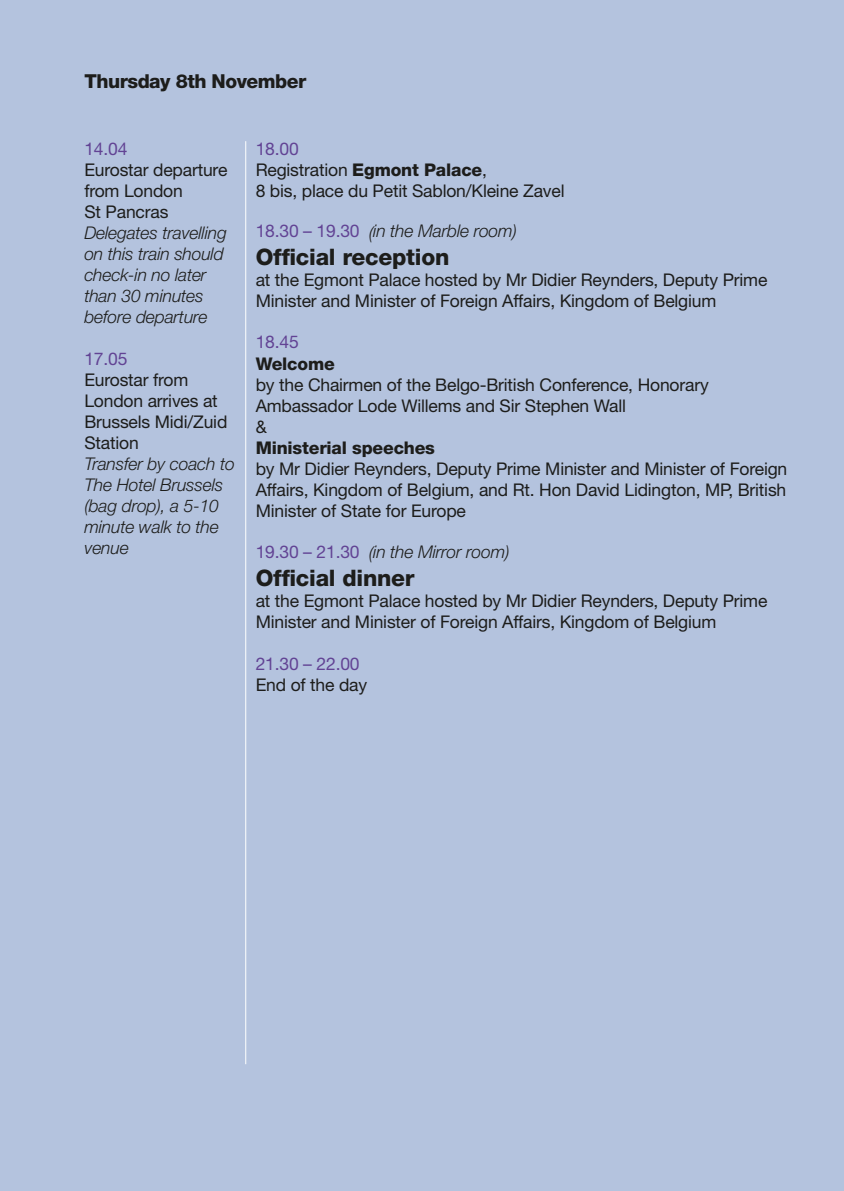
<style>
.page{position:relative;width:844px;height:1191px;background:#fff}
.page>*{position:absolute;margin:0;border:0;box-sizing:border-box;transform-origin:0 0}
.t1{font:800 22.75px "Helvetica Neue";letter-spacing:-.01em;color:#1d1d1b}
.t2{font:800 19.25px "Helvetica Neue";letter-spacing:-.025em;color:#1d1d1b}
.t3{font:17.5px/21px "Helvetica Neue";letter-spacing:-.01em;color:#1d1d1b}
.t4{font:italic 300 17.5px/21px "Helvetica Neue";letter-spacing:-.01em;color:#1d1d1b}
.t5{font:17.5px "Helvetica Neue";letter-spacing:-.01em;color:#624394}
.t6{font:800 17.5px "Helvetica Neue";letter-spacing:-.01em;color:#1d1d1b}
.s1{color:#624394}
.s2{font-weight:800}
.s3{font-weight:400;font-style:normal;color:#624394}
</style>
<div class="page">
<div style="left:0;top:0;width:843px;height:1191px;background:#b4c3de"></div>
<hr style="left:245px;top:141px;width:1px;height:923px;background:#fff">
<p class="t2" style="left:84px;top:70px;width:223px">Thursday 8th November</p>
<p class="t5" style="left:84px;top:138px;width:45px">14.04</p>
<p class="t3" style="left:84px;top:159px;width:144px">Eurostar departure from London<br>St Pancras</p>
<p class="t4" style="left:84px;top:222px;width:144px">Delegates travelling on this train should check-in no later than 30 minutes before departure</p>
<p class="t5" style="left:84px;top:348px;width:45px">17.05</p>
<p class="t3" style="left:84px;top:369px;width:144px">Eurostar from<br>London arrives at<br>Brussels Midi/Zuid<br>Station</p>
<p class="t4" style="left:84px;top:453px;width:152px">Transfer by coach to<br>The Hotel Brussels (bag drop), a 5-10 minute walk to the venue</p>
<p class="t3" style="left:255px;top:138px;width:310px"><span class="s1">18.00<br></span>Registration <span class="s2">Egmont Palace</span>,<br>8 bis, place du Petit Sablon/Kleine Zavel</p>
<p class="t4" style="left:255px;top:220px;width:263px"><span class="s3">18.30 – 19.30</span> (in the Marble room)</p>
<h1 class="t1" style="left:255px;top:244px;width:195px">Official reception</h1>
<p class="t3" style="left:255px;top:269px;width:513px">at the Egmont Palace hosted by Mr Didier Reynders, Deputy Prime<br>Minister and Minister of Foreign Affairs, Kingdom of Belgium</p>
<p class="t5" style="left:255px;top:331px;width:45px">18.45</p>
<p class="t6" style="left:255px;top:354px;width:80px">Welcome</p>
<p class="t3" style="left:255px;top:374px;width:454px">by the Chairmen of the Belgo-British Conference, Honorary<br>Ambassador Lode Willems and Sir Stephen Wall<br>&amp;</p>
<p class="t6" style="left:255px;top:438px;width:181px">Ministerial speeches</p>
<p class="t3" style="left:255px;top:458px;width:533px;text-align:justify">by Mr Didier Reynders, Deputy Prime Minister and Minister of Foreign Affairs, Kingdom of Belgium, and Rt. Hon David Lidington, MP, British Minister of State for Europe</p>
<p class="t4" style="left:255px;top:540px;width:255px"><span class="s3">19.30 – 21.30</span> (in the Mirror room)</p>
<h1 class="t1" style="left:255px;top:564px;width:160px">Official dinner</h1>
<p class="t3" style="left:255px;top:589px;width:513px">at the Egmont Palace hosted by Mr Didier Reynders, Deputy Prime<br>Minister and Minister of Foreign Affairs, Kingdom of Belgium</p>
<p class="t5" style="left:255px;top:653px;width:105px">21.30 – 22.00</p>
<p class="t3" style="left:255px;top:673px;width:113px">End of the day</p>
</div>
